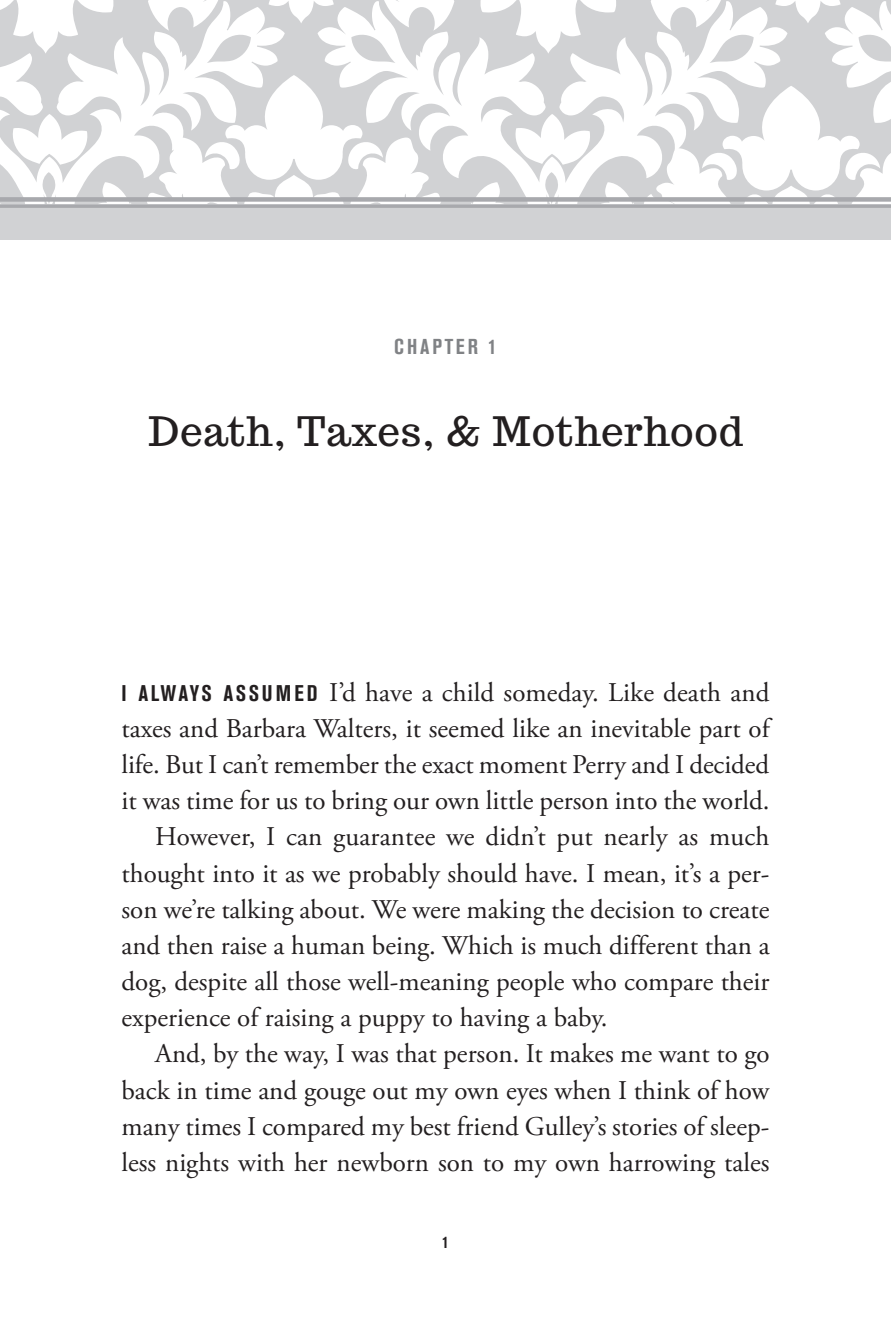
<style>
.page{position:relative;width:891px;height:1337px;background:#fff}
.page>*{position:absolute;margin:0;border:0;box-sizing:border-box;transform-origin:0 0}
.t1{font:40.5px "Trocchi";letter-spacing:.02em;color:#231f20}
.t2{font:27px "Adobe Garamond Pro";color:#231f20}
.t3{font:700 condensed 21.38px "Akzidenz Grotesk BE";letter-spacing:.13em;color:#808285}
.t4{font:700 condensed 16.88px "Akzidenz Grotesk BE";color:#231f20}
.s1{font-family:"Akzidenz Grotesk BE";font-weight:700;font-stretch:condensed;font-size:22.5px}
</style>
<div class="page">
<div style="left:0;top:0;width:891px;height:240px;background:#d1d2d4"></div>
<svg style="left:1px;top:31px;width:284px;height:173px;fill:#fff"></svg>
<svg style="left:98px;top:182px;width:33px;height:22px"></svg>
<svg style="left:205px;top:75px;width:113px;height:129px"></svg>
<svg style="left:318px;top:1px;width:326px;height:203px;fill:#fff"></svg>
<svg style="left:0;top:0;width:122px;height:165px"></svg>
<svg style="left:148px;top:0;width:306px;height:31px"></svg>
<svg style="left:644px;top:0;width:247px;height:204px"></svg>
<div style="left:0;top:197px;width:891px;height:5px;background:#a8a9ad"></div>
<svg style="left:0;top:204px;width:891px;height:4px;background:#aeafb3"></svg>
<p class="t3" style="left:394px;top:334px;width:104px">CHAPTER 1</p>
<h1 class="t1" style="left:148px;top:405px;width:596px">Death, Taxes, &amp; Motherhood</h1>
<p class="t2" style="left:122px;top:676px;width:649px"><span class="s1">I ALWAYS A SS UM E D</span> I’d have a child someday. Like death and</p>
<p class="t2" style="left:121px;top:712px;width:649px">taxes and Barbara Walters, it seemed like an inevitable part of</p>
<p class="t2" style="left:121px;top:748px;width:649px">life. But I can’t remember the exact moment Perry and I decided</p>
<p class="t2" style="left:121px;top:784px;width:650px">it was time for us to bring our own little person into the world.</p>
<p class="t2" style="left:155px;top:820px;width:616px">However, I can guarantee we didn’t put nearly as much</p>
<p class="t2" style="left:121px;top:856px;width:650px">thought into it as we probably should have. I mean, it’s a per-</p>
<p class="t2" style="left:121px;top:893px;width:649px">son we’re talking about. We were making the decision to create</p>
<p class="t2" style="left:121px;top:929px;width:650px">and then raise a human being. Which is much different than a</p>
<p class="t2" style="left:121px;top:965px;width:649px">dog, despite all those well-meaning people who compare their</p>
<p class="t2" style="left:121px;top:1001px;width:488px">experience of raising a puppy to having a baby.</p>
<p class="t2" style="left:155px;top:1037px;width:616px">And, by the way, I was that person. It makes me want to go</p>
<p class="t2" style="left:121px;top:1073px;width:649px">back in time and gouge out my own eyes when I think of how</p>
<p class="t2" style="left:121px;top:1110px;width:649px">many times I compared my best friend Gulley’s stories of sleep-</p>
<p class="t2" style="left:121px;top:1146px;width:650px">less nights with her newborn son to my own harrowing tales</p>
<p class="t4" style="left:442px;top:1232px;width:8px">1</p>
</div>
